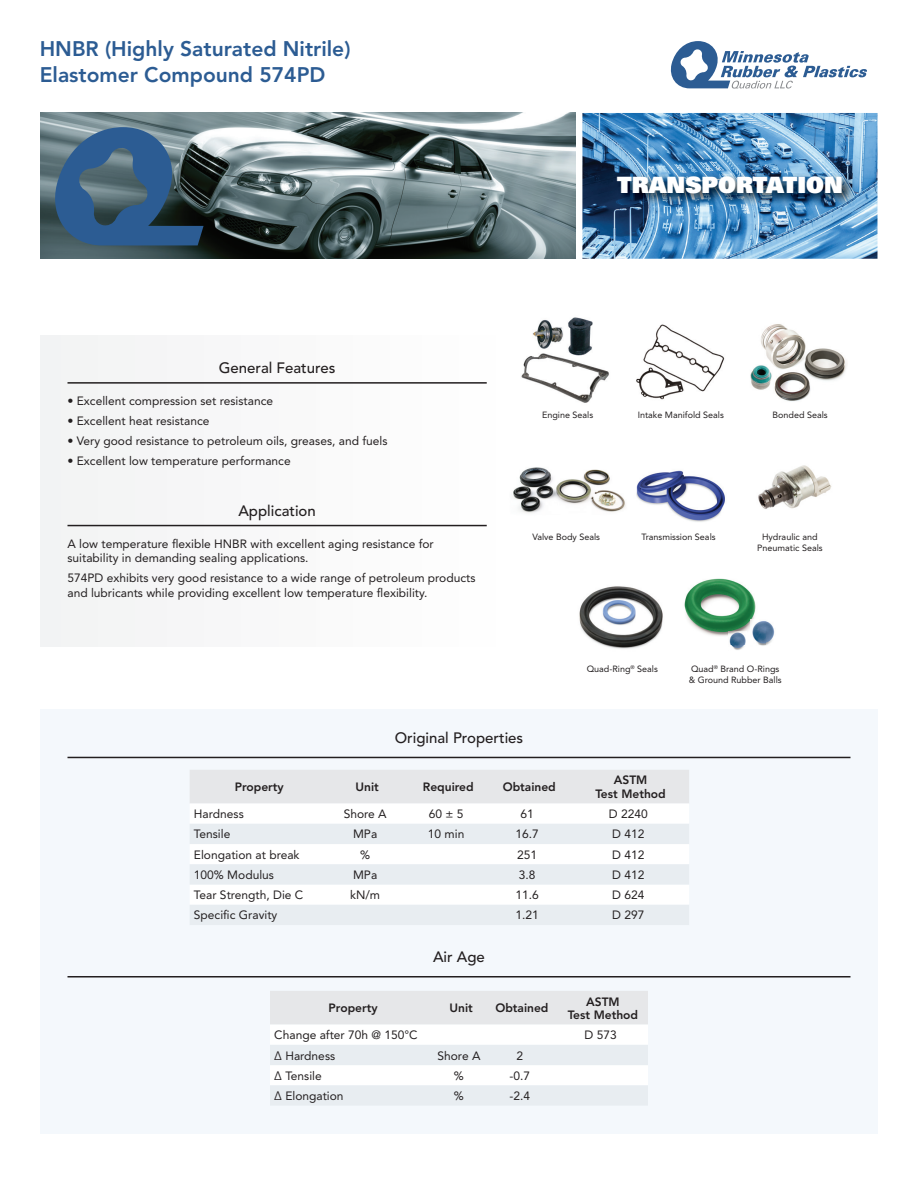
<style>
.page{position:relative;width:918px;height:1188px;background:#fff}
.page>*{position:absolute;margin:0;border:0;box-sizing:border-box;transform-origin:0 0}
.t1{font:900 22.5px "Univers";color:#fff}
.t2{font:800 21px/25.2px "Avenir LT Std";color:#2c5c93}
.t3{font:500 15px "Avenir LT Std";color:#231f20}
.t4{font:12px/14.4px "Avenir LT Std";color:#231f20}
.t5{font:800 12px/13.5px "Avenir LT Std";color:#231f20;text-align:center}
.t6{font:9px/10.8px "Avenir LT Std";color:#231f20;text-align:center}
</style>
<div class="page">
<svg style="left:671px;top:41px;width:196px;height:48px"></svg>
<img style="left:40px;top:113px;width:535px;height:146px">
<img style="left:582px;top:113px;width:295px;height:146px">
<img style="left:614px;top:173px;width:241px;height:34px">
<svg style="left:55px;top:127px;width:148px;height:118px;background:#3e5f7d"></svg>
<div style="left:41px;top:710px;width:837px;height:424px;background:#f4f8fc"></div>
<hr style="left:68px;top:757px;width:783px;height:1px;background:#231f20">
<div style="left:190px;top:770px;width:499px;height:33px;background:#e6e7e9"></div>
<div style="left:190px;top:804px;width:499px;height:19px;background:#fff"></div>
<svg style="left:190px;top:824px;width:499px;height:101px;fill:#e8edf1"></svg>
<hr style="left:68px;top:976px;width:783px;height:2px;background:#231f20">
<svg style="left:270px;top:991px;width:378px;height:114px"></svg>
<div style="left:41px;top:336px;width:471px;height:311px;background:#f8f8f9"></div>
<hr style="left:68px;top:382px;width:419px;height:2px;background:#231f20">
<hr style="left:68px;top:525px;width:419px;height:1px;background:#231f20">
<img style="left:521px;top:317px;width:88px;height:86px">
<img style="left:636px;top:324px;width:89px;height:76px">
<img style="left:750px;top:324px;width:97px;height:78px">
<img style="left:513px;top:467px;width:113px;height:46px">
<img style="left:636px;top:470px;width:89px;height:52px">
<img style="left:758px;top:465px;width:74px;height:44px">
<img style="left:579px;top:586px;width:84px;height:63px">
<img style="left:684px;top:578px;width:72px;height:58px">
<img style="left:729px;top:632px;width:18px;height:18px">
<img style="left:758px;top:621px;width:17px;height:25px">
<img style="left:751px;top:620px;width:15px;height:24px">
<h2 class="t2" style="left:40px;top:38px;width:312px">HNBR (Highly Saturated Nitrile)<br>Elastomer Compound 574PD</h2>
<h1 class="t1" style="left:617px;top:172px;width:227px">TRANSPORTATION</h1>
<p class="t3" style="left:219px;top:362px;width:118px">General Features</p>
<p class="t4" style="left:68px;top:395px;width:207px">• Excellent compression set resistance</p>
<p class="t4" style="left:68px;top:415px;width:144px">• Excellent heat resistance</p>
<p class="t4" style="left:68px;top:434px;width:321px">• Very good resistance to petroleum oils, greases, and fuels</p>
<p class="t4" style="left:68px;top:454px;width:225px">• Excellent low temperature performance</p>
<p class="t3" style="left:238px;top:505px;width:79px">Application</p>
<p class="t4" style="left:68px;top:538px;width:368px">A low temperature flexible HNBR with excellent aging resistance for suitability in demanding sealing applications.</p>
<p class="t4" style="left:68px;top:572px;width:410px">574PD exhibits very good resistance to a wide range of petroleum products and lubricants while providing excellent low temperature flexibility.</p>
<p class="t6" style="left:542px;top:410px;width:53px">Engine Seals</p>
<p class="t6" style="left:638px;top:410px;width:88px">Intake Manifold Seals</p>
<p class="t6" style="left:773px;top:410px;width:57px">Bonded Seals</p>
<p class="t6" style="left:532px;top:533px;width:69px">Valve Body Seals</p>
<p class="t6" style="left:641px;top:533px;width:76px">Transmission Seals</p>
<p class="t6" style="left:757px;top:533px;width:67px">Hydraulic and<br>Pneumatic Seals</p>
<p class="t3" style="left:395px;top:731px;width:130px">Original Properties</p>
<p class="t6" style="left:587px;top:664px;width:73px">Quad-Ring<sup>®</sup> Seals</p>
<p class="t6" style="left:689px;top:664px;width:95px;text-align:left">Quad<sup>®</sup> Brand O-Rings &amp; Ground Rubber Balls</p>
<p class="t5" style="left:235px;top:781px;width:51px">Property</p>
<p class="t5" style="left:356px;top:781px;width:25px">Unit</p>
<p class="t5" style="left:423px;top:781px;width:52px">Required</p>
<p class="t5" style="left:503px;top:781px;width:55px">Obtained</p>
<p class="t5" style="left:595px;top:775px;width:72px">ASTM<br>Test Method</p>
<p class="t4" style="left:194px;top:808px;width:51px">Hardness</p>
<p class="t4" style="left:344px;top:808px;width:44px">Shore A</p>
<p class="t4" style="left:429px;top:808px;width:36px">60 ± 5</p>
<p class="t4" style="left:520px;top:808px;width:15px">61</p>
<p class="t4" style="left:609px;top:808px;width:40px">D 2240</p>
<p class="t4" style="left:194px;top:828px;width:38px">Tensile</p>
<p class="t4" style="left:353px;top:828px;width:26px">MPa</p>
<p class="t4" style="left:428px;top:828px;width:38px">10 min</p>
<p class="t4" style="left:515px;top:828px;width:25px">16.7</p>
<p class="t4" style="left:612px;top:828px;width:34px">D 412</p>
<p class="t4" style="left:194px;top:848px;width:107px">Elongation at break</p>
<p class="t4" style="left:360px;top:848px;width:11px">%</p>
<p class="t4" style="left:517px;top:848px;width:22px">251</p>
<p class="t4" style="left:612px;top:848px;width:34px">D 412</p>
<p class="t4" style="left:194px;top:869px;width:82px">100% Modulus</p>
<p class="t4" style="left:353px;top:869px;width:26px">MPa</p>
<p class="t4" style="left:519px;top:869px;width:18px">3.8</p>
<p class="t4" style="left:612px;top:869px;width:34px">D 412</p>
<p class="t4" style="left:194px;top:889px;width:111px">Tear Strength, Die C</p>
<p class="t4" style="left:350px;top:889px;width:31px">kN/m</p>
<p class="t4" style="left:515px;top:889px;width:25px">11.6</p>
<p class="t4" style="left:612px;top:889px;width:34px">D 624</p>
<p class="t4" style="left:194px;top:909px;width:85px">Specific Gravity</p>
<p class="t4" style="left:515px;top:909px;width:25px">1.21</p>
<p class="t4" style="left:612px;top:909px;width:34px">D 297</p>
<p class="t3" style="left:433px;top:951px;width:53px">Air Age</p>
<p class="t5" style="left:329px;top:1002px;width:51px">Property</p>
<p class="t5" style="left:449px;top:1002px;width:25px">Unit</p>
<p class="t5" style="left:495px;top:1002px;width:55px">Obtained</p>
<p class="t5" style="left:568px;top:996px;width:72px">ASTM<br>Test Method</p>
<p class="t4" style="left:274px;top:1029px;width:145px">Change after 70h @ 150°C</p>
<p class="t4" style="left:585px;top:1029px;width:34px">D 573</p>
<p class="t4" style="left:274px;top:1049px;width:62px">Δ Hardness</p>
<p class="t4" style="left:438px;top:1049px;width:44px">Shore A</p>
<p class="t4" style="left:516px;top:1049px;width:8px">2</p>
<p class="t4" style="left:274px;top:1069px;width:49px">Δ Tensile</p>
<p class="t4" style="left:454px;top:1069px;width:11px">%</p>
<p class="t4" style="left:509px;top:1069px;width:22px">-0.7</p>
<p class="t4" style="left:274px;top:1090px;width:71px">Δ Elongation</p>
<p class="t4" style="left:454px;top:1090px;width:11px">%</p>
<p class="t4" style="left:509px;top:1090px;width:22px">-2.4</p>
</div>
